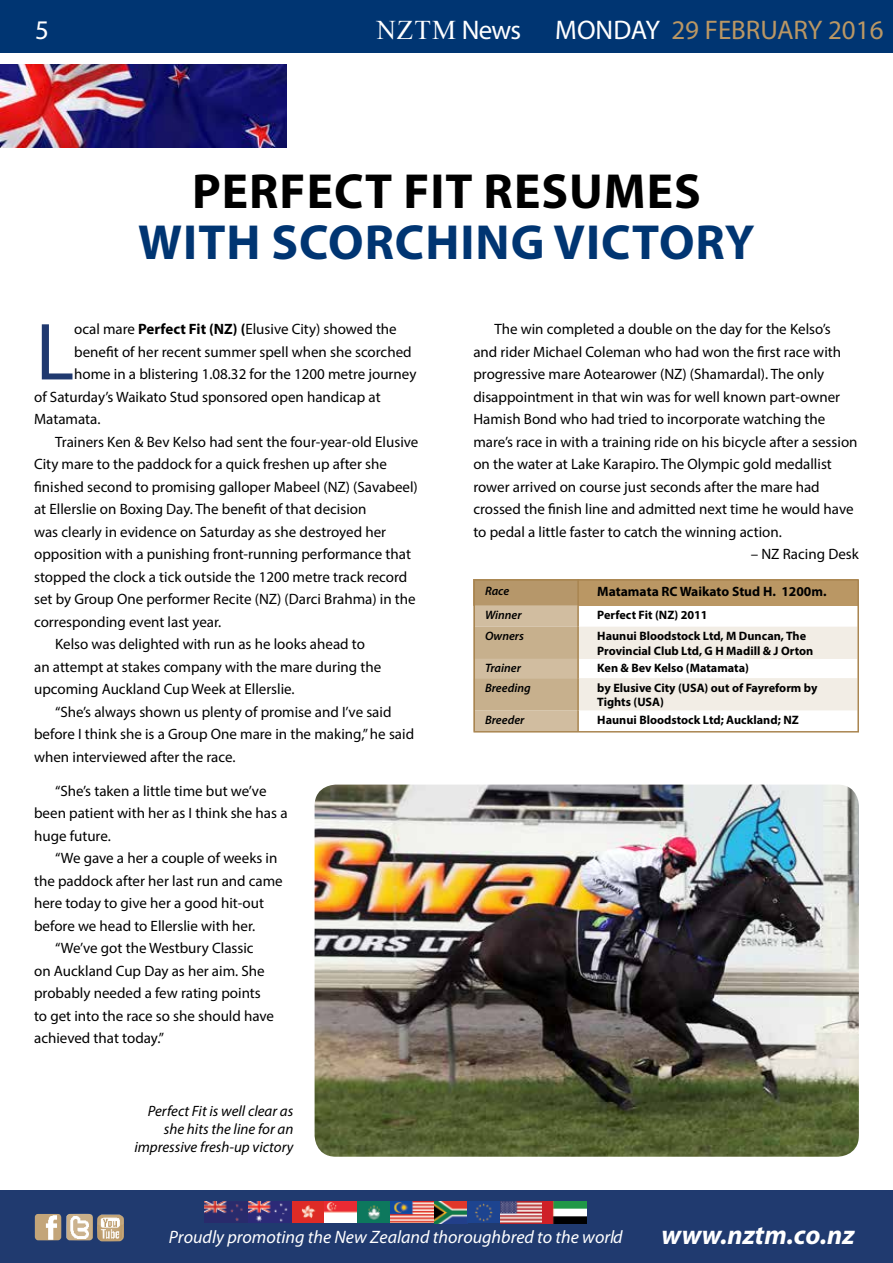
<style>
.page{position:relative;width:893px;height:1263px;background:#fff}
.page>*{position:absolute;margin:0;border:0;box-sizing:border-box;transform-origin:0 0}
.t1{font:81.75px "Myriad Pro";color:#20396f}
.t2{font:700 49.5px "Myriad Pro";letter-spacing:.02em;color:#003572}
.t3{font:700 49.5px "Myriad Pro";letter-spacing:.02em;color:#000}
.t4{font:27px "Myriad Pro";color:#ba9764}
.t5{font:italic 700 27px "Myriad Pro";color:#fff}
.t6{font:27px "Times New Roman";color:#fff}
.t7{font:27px "Myriad Pro";color:#fff}
.t8{font:italic 18px "Myriad Pro";color:#fff}
.t9{font:15px/22.5px "Myriad Pro";color:#000}
.t10{font:italic 15px/18px "Myriad Pro";color:#000;text-align:right}
.t11{font:700 13.5px "Myriad Pro";color:#000}
.t12{font:700 12.15px/14.7px "Myriad Pro";color:#000}
.t13{font:italic 600 12.15px "Myriad Pro";color:#000}
.s1{font-family:"Myriad Pro"}
.s2{color:#fff}
.s3{font-weight:700}
</style>
<div class="page">
<div style="left:0;top:1191px;width:893px;height:72px;background:#203a6f"></div>
<img style="left:97px;top:1214px;width:27px;height:27px">
<img style="left:66px;top:1214px;width:27px;height:26px">
<img style="left:35px;top:1214px;width:26px;height:26px">
<img style="left:205px;top:1201px;width:381px;height:22px">
<div style="left:0;top:0;width:893px;height:53px;background:#003572"></div>
<img style="left:315px;top:784px;width:544px;height:373px">
<img style="left:0;top:65px;width:287px;height:83px">
<div style="left:473px;top:579px;width:105px;height:26px;background:#b6976a"></div>
<div style="left:578px;top:579px;width:279px;height:26px;background:#ba9764"></div>
<hr style="left:577px;top:579px;width:2px;height:26px;background:#a98550">
<svg style="left:476px;top:605px;width:380px;height:124px"></svg>
<hr style="left:577px;top:678px;width:2px;height:32px;background:#a98550">
<hr style="left:577px;top:710px;width:2px;height:22px;background:#a98550">
<div style="left:473px;top:579px;width:386px;height:153px;border:2px solid #a98550"></div>
<h3 class="t7" style="left:35px;top:14px;width:15px">5</h3>
<h3 class="t6" style="left:376px;top:11px;width:146px">NZTM <span class="s1">News</span></h3>
<h3 class="t4" style="left:555px;top:14px;width:330px"><span class="s2">MONDAY</span> 29 FEBRUARY 2016</h3>
<h2 class="t3" style="left:192px;top:159px;width:510px">Perfect Fit resumes</h2>
<h2 class="t2" style="left:138px;top:210px;width:618px">with scorching victory</h2>
<h1 class="t1" style="left:36px;top:302px;width:40px">L</h1>
<p class="t9" style="left:74px;top:318px;width:324px">ocal mare <span class="s3">Perfect Fit (NZ) (</span>Elusive City) showed the</p>
<p class="t9" style="left:74px;top:340px;width:339px">benefit of her recent summer spell when she scorched</p>
<p class="t9" style="left:74px;top:363px;width:344px">home in a blistering 1.08.32 for the 1200 metre journey</p>
<p class="t9" style="left:34px;top:385px;width:348px">of Saturday’s Waikato Stud sponsored open handicap at</p>
<p class="t9" style="left:34px;top:408px;width:68px">Matamata.</p>
<p class="t9" style="left:55px;top:430px;width:365px">Trainers Ken &amp; Bev Kelso had sent the four-year-old Elusive</p>
<p class="t9" style="left:34px;top:453px;width:354px">City mare to the paddock for a quick freshen up after she</p>
<p class="t9" style="left:34px;top:475px;width:385px">finished second to promising galloper Mabeel (NZ) (Savabeel)</p>
<p class="t9" style="left:34px;top:498px;width:334px">at Ellerslie on Boxing Day. The benefit of that decision</p>
<p class="t9" style="left:34px;top:520px;width:354px">was clearly in evidence on Saturday as she destroyed her</p>
<p class="t9" style="left:34px;top:543px;width:378px">opposition with a punishing front-running performance that</p>
<p class="t9" style="left:34px;top:565px;width:375px">stopped the clock a tick outside the 1200 metre track record</p>
<p class="t9" style="left:34px;top:588px;width:383px">set by Group One performer Recite (NZ) (Darci Brahma) in the</p>
<p class="t9" style="left:34px;top:610px;width:189px">corresponding event last year.</p>
<p class="t9" style="left:55px;top:633px;width:311px">Kelso was delighted with run as he looks ahead to</p>
<p class="t9" style="left:34px;top:655px;width:349px">an attempt at stakes company with the mare during the</p>
<p class="t9" style="left:34px;top:678px;width:262px">upcoming Auckland Cup Week at Ellerslie.</p>
<p class="t9" style="left:55px;top:700px;width:338px">“She’s always shown us plenty of promise and I’ve said</p>
<p class="t9" style="left:34px;top:723px;width:382px">before I think she is a Group One mare in the making,” he said</p>
<p class="t9" style="left:34px;top:745px;width:203px">when interviewed after the race.</p>
<p class="t9" style="left:34px;top:779px;width:255px;text-indent:21px">“She’s taken a little time but we’ve been patient with her as I think she has a huge future.</p>
<p class="t9" style="left:55px;top:847px;width:224px">“We gave a her a couple of weeks in</p>
<p class="t9" style="left:34px;top:869px;width:250px">the paddock after her last run and came</p>
<p class="t9" style="left:34px;top:892px;width:231px">here today to give her a good hit-out</p>
<p class="t9" style="left:34px;top:914px;width:223px">before we head to Ellerslie with her.</p>
<p class="t9" style="left:55px;top:937px;width:200px">“We’ve got the Westbury Classic</p>
<p class="t9" style="left:34px;top:959px;width:232px">on Auckland Cup Day as her aim. She</p>
<p class="t9" style="left:34px;top:982px;width:228px">probably needed a few rating points</p>
<p class="t9" style="left:34px;top:1004px;width:242px">to get into the race so she should have</p>
<p class="t9" style="left:34px;top:1027px;width:132px">achieved that today.”</p>
<p class="t10" style="left:134px;top:1101px;width:161px">Perfect Fit is well clear as she hits the line for an impressive fresh-up victory</p>
<p class="t9" style="left:473px;top:318px;width:386px;text-indent:21px">The win completed a double on the day for the Kelso’s and rider Michael Coleman who had won the first race with progressive mare Aotearower (NZ) (Shamardal). The only disappointment in that win was for well known part-owner Hamish Bond who had tried to incorporate watching the mare’s race in with a training ride on his bicycle after a session on the water at Lake Karapiro. The Olympic gold medallist rower arrived on course just seconds after the mare had crossed the finish line and admitted next time he would have to pedal a little faster to catch the winning action.</p>
<p class="t9" style="left:751px;top:543px;width:110px">– NZ Racing Desk</p>
<p class="t13" style="left:485px;top:583px;width:26px">Race</p>
<p class="t11" style="left:597px;top:583px;width:231px">Matamata RC Waikato Stud H. 1200m.</p>
<p class="t13" style="left:485px;top:607px;width:38px">Winner</p>
<p class="t12" style="left:597px;top:607px;width:112px">Perfect Fit (NZ) 2011</p>
<p class="t13" style="left:485px;top:628px;width:40px">Owners</p>
<p class="t12" style="left:597px;top:628px;width:218px">Haunui Bloodstock Ltd, M Duncan, The<br>Provincial Club Ltd, G H Madill &amp; J Orton</p>
<p class="t13" style="left:485px;top:660px;width:38px">Trainer</p>
<p class="t12" style="left:597px;top:660px;width:153px">Ken &amp; Bev Kelso (Matamata)</p>
<p class="t13" style="left:485px;top:680px;width:47px">Breeding</p>
<p class="t12" style="left:597px;top:680px;width:93px">by Elusive City (USA</p>
<p class="t12" style="left:705px;top:680px;width:114px">) out of Fayreform by</p>
<p class="t12" style="left:597px;top:694px;width:49px">Tights (USA</p>
<p class="t12" style="left:660px;top:694px;width:5px">)</p>
<p class="t13" style="left:485px;top:712px;width:41px">Breeder</p>
<p class="t12" style="left:597px;top:712px;width:203px">Haunui Bloodstock Ltd; Auckland; NZ</p>
<p class="t8" style="left:169px;top:1226px;width:455px">Proudly promoting the New Zealand thoroughbred to the world</p>
<h3 class="t5" style="left:661px;top:1217px;width:195px">www.nztm.co.nz</h3>
</div>
